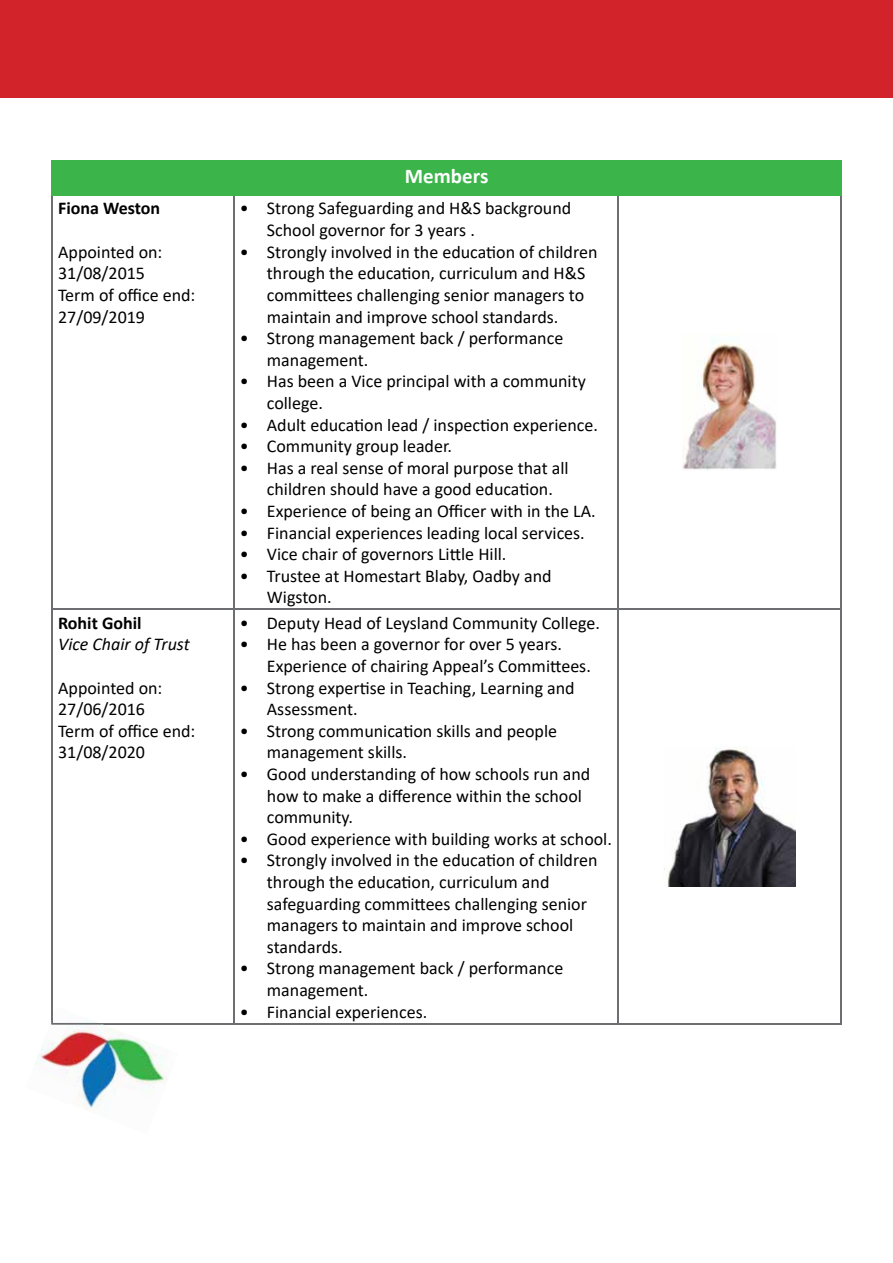
<style>
.page{position:relative;width:893px;height:1263px;background:#fff}
.page>*{position:absolute;margin:0;border:0;box-sizing:border-box;transform-origin:0 0}
.t1{font:700 21px "Calibri";color:#fff}
.t2{font:18px/21.6px "Calibri";color:#000}
.t3{font:700 18px "Calibri";color:#000}
.t4{font:italic 18px "Calibri";color:#000}
</style>
<div class="page">
<div style="left:0;top:0;width:893px;height:98px;background:#d2232a"></div>
<div style="left:52px;top:161px;width:789px;height:34px;background:#3bb54a"></div>
<hr style="left:51px;top:196px;width:2px;height:413px;background:#6d6e71">
<hr style="left:233px;top:196px;width:2px;height:413px;background:#6d6e71">
<hr style="left:617px;top:196px;width:2px;height:413px;background:#6d6e71">
<hr style="left:840px;top:196px;width:2px;height:413px;background:#6d6e71">
<hr style="left:51px;top:609px;width:183px;height:1px;background:#6d6e71">
<hr style="left:51px;top:610px;width:2px;height:413px;background:#6d6e71">
<hr style="left:234px;top:609px;width:384px;height:1px;background:#6d6e71">
<hr style="left:233px;top:610px;width:2px;height:413px;background:#6d6e71">
<hr style="left:618px;top:609px;width:224px;height:1px;background:#6d6e71">
<hr style="left:617px;top:610px;width:2px;height:413px;background:#6d6e71">
<hr style="left:840px;top:610px;width:2px;height:413px;background:#6d6e71">
<hr style="left:51px;top:1023px;width:183px;height:1px;background:#6d6e71">
<hr style="left:234px;top:1023px;width:384px;height:1px;background:#6d6e71">
<hr style="left:618px;top:1023px;width:224px;height:1px;background:#6d6e71">
<hr style="left:51px;top:160px;width:183px;height:2px;background:#3bb54a">
<hr style="left:51px;top:162px;width:2px;height:32px;background:#3bb54a">
<hr style="left:234px;top:160px;width:384px;height:2px;background:#3bb54a">
<hr style="left:618px;top:160px;width:224px;height:2px;background:#3bb54a">
<hr style="left:840px;top:162px;width:2px;height:32px;background:#3bb54a">
<hr style="left:51px;top:194px;width:183px;height:2px;background:#3bb54a">
<hr style="left:234px;top:194px;width:384px;height:2px;background:#3bb54a">
<hr style="left:618px;top:194px;width:224px;height:2px;background:#3bb54a">
<img style="left:682px;top:333px;width:95px;height:137px">
<img style="left:663px;top:747px;width:133px;height:139px">
<img style="left:35px;top:1018px;width:143px;height:92px">
<img style="left:51px;top:1023px;width:52px;height:1px">
<p class="t3" style="left:58px;top:196px;width:104px">Fiona Weston</p>
<p class="t2" style="left:58px;top:240px;width:139px">Appointed on:<br>31/08/2015<br>Term of office end:<br>27/09/2019</p>
<p class="t3" style="left:58px;top:610px;width:85px">Rohit Gohil</p>
<p class="t4" style="left:58px;top:632px;width:133px">Vice Chair of Trust</p>
<p class="t2" style="left:58px;top:676px;width:139px">Appointed on:<br>27/06/2016<br>Term of office end:<br>31/08/2020</p>
<p class="t1" style="left:405px;top:161px;width:85px">Members</p>
<p class="t2" style="left:267px;top:197px;width:306px;text-indent:-27px">• Strong Safeguarding and H&amp;S background<br>School governor for 3 years .</p>
<p class="t2" style="left:267px;top:240px;width:332px;text-indent:-27px">• Strongly involved in the education of children through the education, curriculum and H&amp;S committees challenging senior managers to maintain and improve school standards.</p>
<p class="t2" style="left:267px;top:327px;width:298px;text-indent:-27px">• Strong management back / performance management.</p>
<p class="t2" style="left:267px;top:370px;width:321px;text-indent:-27px">• Has been a Vice principal with a community college.</p>
<p class="t2" style="left:240px;top:413px;width:360px">• Adult education lead / inspection experience.</p>
<p class="t2" style="left:240px;top:435px;width:214px">• Community group leader.</p>
<p class="t2" style="left:267px;top:456px;width:303px;text-indent:-27px">• Has a real sense of moral purpose that all children should have a good education.</p>
<p class="t2" style="left:240px;top:500px;width:357px">• Experience of being an Officer with in the LA.</p>
<p class="t2" style="left:240px;top:521px;width:346px">• Financial experiences leading local services.</p>
<p class="t2" style="left:240px;top:543px;width:268px">• Vice chair of governors Little Hill.</p>
<p class="t2" style="left:267px;top:564px;width:286px;text-indent:-27px">• Trustee at Homestart Blaby, Oadby and<br>Wigston.</p>
<p class="t2" style="left:240px;top:612px;width:361px">• Deputy Head of Leysland Community College.</p>
<p class="t2" style="left:267px;top:633px;width:325px;text-indent:-27px">• He has been a governor for over 5 years.<br>Experience of chairing Appeal’s Committees.</p>
<p class="t2" style="left:267px;top:676px;width:309px;text-indent:-27px">• Strong expertise in Teaching, Learning and<br>Assessment.</p>
<p class="t2" style="left:267px;top:720px;width:292px;text-indent:-27px">• Strong communication skills and people management skills.</p>
<p class="t2" style="left:267px;top:763px;width:325px;text-indent:-27px">• Good understanding of how schools run and how to make a difference within the school community.</p>
<p class="t2" style="left:240px;top:828px;width:374px">• Good experience with building works at school.</p>
<p class="t2" style="left:267px;top:849px;width:332px;text-indent:-27px">• Strongly involved in the education of children through the education, curriculum and safeguarding committees challenging senior managers to maintain and improve school standards.</p>
<p class="t2" style="left:267px;top:957px;width:298px;text-indent:-27px">• Strong management back / performance management.</p>
<p class="t2" style="left:240px;top:1000px;width:189px">• Financial experiences.</p>
</div>
